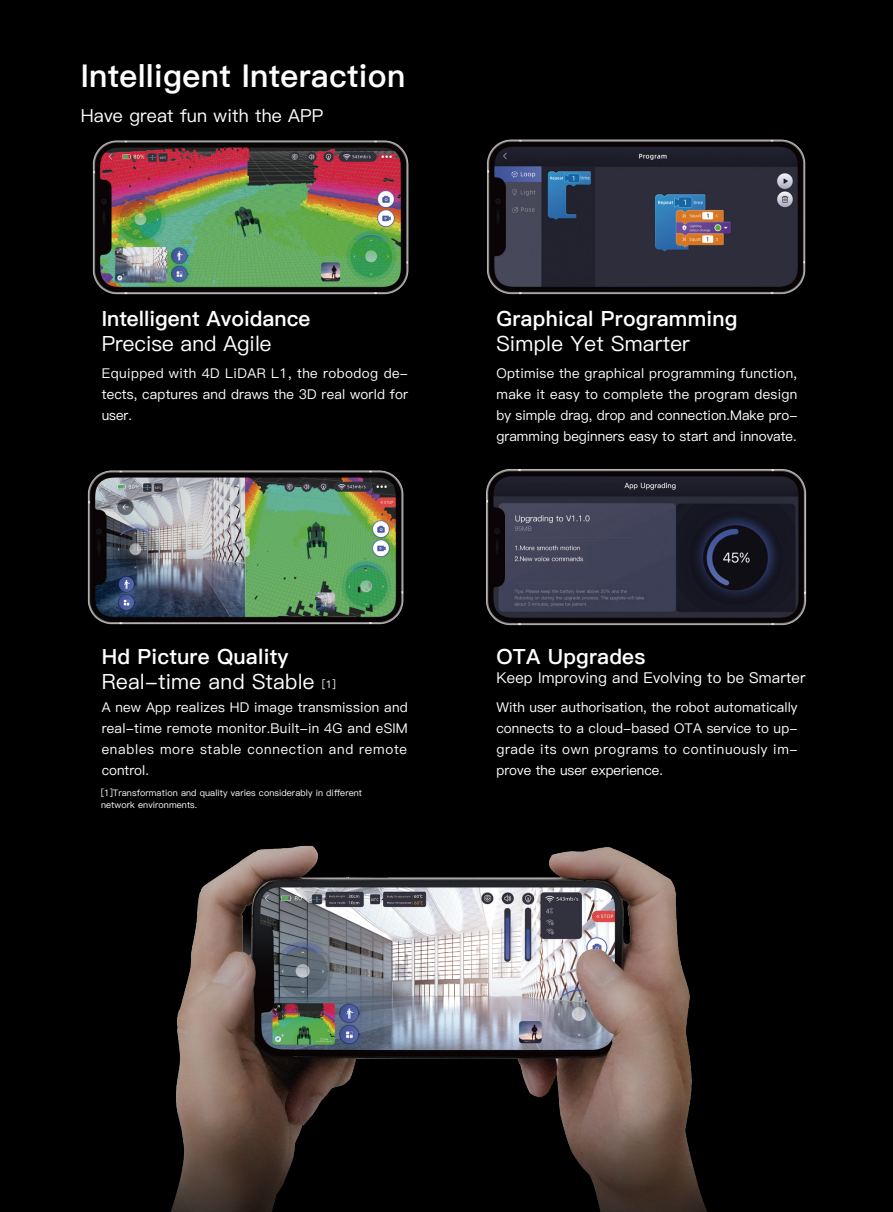
<style>
.page{position:relative;width:893px;height:1212px;background:#000}
.page>*{position:absolute;margin:0;border:0;box-sizing:border-box;transform-origin:0 0}
.t1{font:31.5px "Ping Fang SC Heavy";letter-spacing:.01em;color:#fff}
.t2{font:21px "Ping Fang SC Heavy";letter-spacing:.01em;color:#fff}
.t3{font:21px "Ping Fang SC Medium";letter-spacing:.01em;color:#fff}
.t4{font:18px "Ping Fang SC Medium";letter-spacing:.01em;color:#fff}
.t5{font:15px "Ping Fang SC Medium";letter-spacing:.01em;color:#fff}
.t6{font:13.5px/21px "Ping Fang SC Medium";letter-spacing:.015em;color:#fff;text-align:justify}
.t7{font:10.5px "Ping Fang SC Medium";color:#fff}
.t8{font:9px/12px "Ping Fang SC Medium";letter-spacing:.01em;color:#fff}
</style>
<div class="page">
<img style="left:92px;top:140px;width:317px;height:155px">
<img style="left:87px;top:470px;width:317px;height:129px">
<img style="left:87px;top:599px;width:620px;height:613px">
<img style="left:470px;top:469px;width:337px;height:174px">
<img style="left:487px;top:139px;width:319px;height:156px">
<h1 class="t1" style="left:81px;top:57px;width:326px">Intelligent Interaction</h1>
<h3 class="t4" style="left:81px;top:105px;width:244px">Have great fun with the APP</h3>
<h2 class="t2" style="left:102px;top:306px;width:210px">Intelligent Avoidance</h2>
<h2 class="t3" style="left:102px;top:331px;width:171px">Precise and Agile</h2>
<p class="t6" style="left:102px;top:363px;width:308px">Equipped with 4D LiDAR L1, the robodog de&shy;tects, captures and draws the 3D real world for user.</p>
<h2 class="t2" style="left:102px;top:644px;width:188px">Hd Picture Quality</h2>
<h2 class="t3" style="left:102px;top:669px;width:214px">Real-time and Stable</h2>
<p class="t6" style="left:102px;top:697px;width:308px">A new App realizes HD image transmission and real-time remote monitor.Built-in 4G and eSIM enables more stable connection and remote control.</p>
<p class="t7" style="left:322px;top:678px;width:15px">[1]</p>
<p class="t8" style="left:101px;top:787px;width:263px">[1]Transformation and quality varies considerably in different network environments.</p>
<h2 class="t2" style="left:496px;top:306px;width:243px">Graphical Programming</h2>
<h2 class="t3" style="left:496px;top:331px;width:195px">Simple Yet Smarter</h2>
<p class="t6" style="left:496px;top:363px;width:303px">Optimise the graphical programming function, make it easy to complete the program design by simple drag, drop and connection.Make pro&shy;gramming beginners easy to start and innovate.</p>
<h2 class="t2" style="left:496px;top:644px;width:150px">OTA Upgrades</h2>
<p class="t5" style="left:496px;top:669px;width:311px">Keep Improving and Evolving to be Smarter</p>
<p class="t6" style="left:496px;top:697px;width:303px">With user authorisation, the robot automatically connects to a cloud-based OTA service to up&shy;grade its own programs to continuously im&shy;prove the user experience.</p>
</div>
